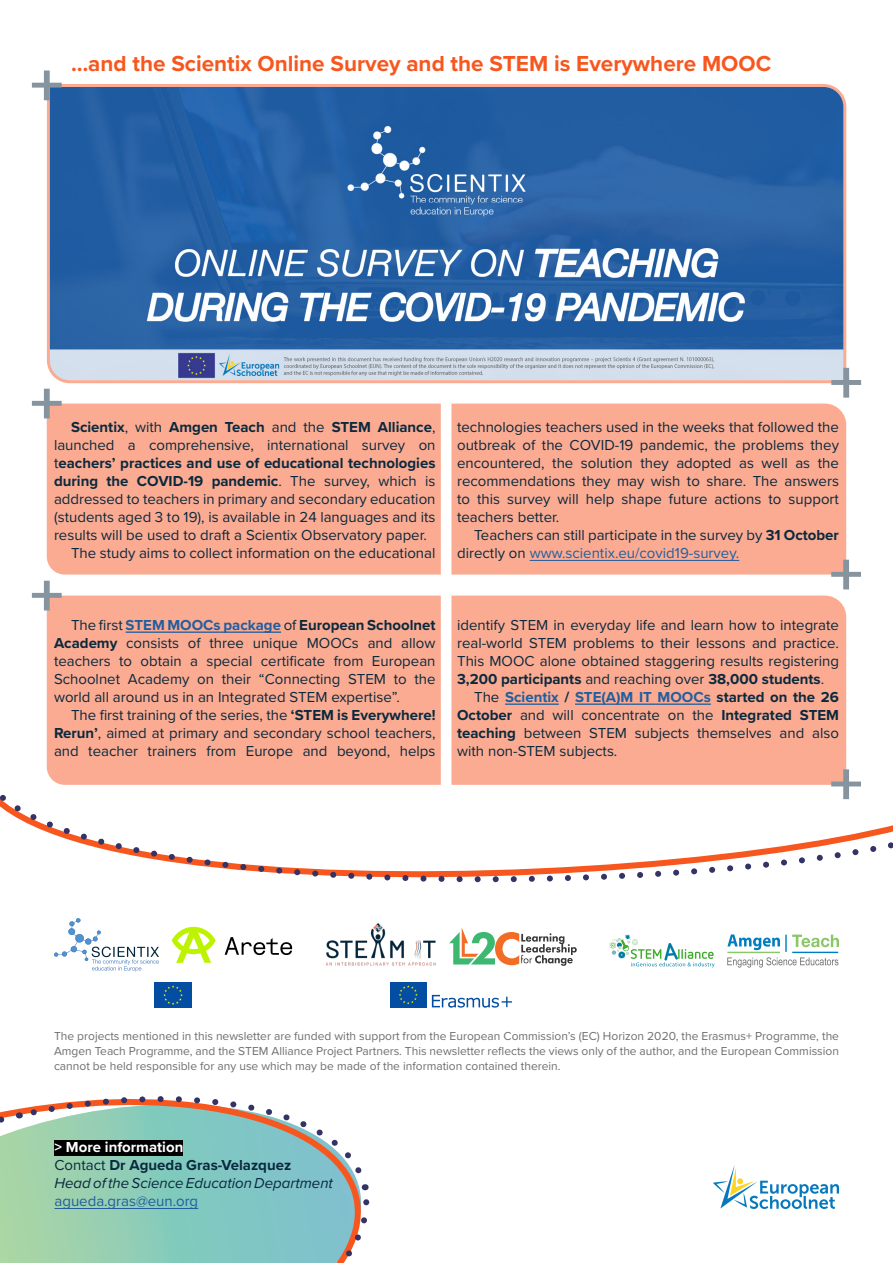
<style>
.page{position:relative;width:893px;height:1263px;background:#fff}
.page>*{position:absolute;margin:0;border:0;box-sizing:border-box;transform-origin:0 0}
.t1{font:700 22.5px "Proxima Nova";color:#f7571e}
.t2{font:15px/18px "Proxima Nova";color:#0a293e;text-align:justify}
.t3{font:700 15px "Proxima Nova";color:#0a293e}
.t4{font:italic 15px/18px "Proxima Nova";color:#0a293e}
.t5{font:700 15px "Proxima Nova";color:#215e9e}
.t6{font:15px "Proxima Nova";color:#215e9e}
.t7{font:12px/15px "Proxima Nova";color:#6d6e71;text-align:justify}
.s1{font-weight:400}
.s2{font-weight:700}
.s3{color:#215e9e}
.s4{font-weight:700;color:#215e9e}
.s5{font-weight:400;color:#0a293e}
.s6{color:#0a293e}
.s7{font-weight:700;font-style:normal;color:#fff}
.s8{font-style:normal}
.s9{font-weight:700;font-style:normal}
</style>
<div class="page">
<svg style="left:2px;top:1108px;width:356px;height:155px;background:#9fd0ad"></svg>
<svg style="left:93px;top:1184px;width:277px;height:79px;background:#8bc6bf"></svg>
<svg style="left:19px;top:1096px;width:343px;height:82px"></svg>
<svg style="left:0;top:1112px;width:9px;height:151px"></svg>
<div style="left:55px;top:1140px;width:128px;height:15px;background:#000"></div>
<hr style="left:55px;top:1208px;width:143px;height:1px;background:#215e9e">
<svg style="left:713px;top:1165px;width:126px;height:44px"></svg>
<svg style="left:432px;top:995px;width:80px;height:13px"></svg>
<div style="left:390px;top:982px;width:37px;height:25px;background:#034ea2"></div>
<svg style="left:399px;top:993px;width:19px;height:11px"></svg>
<div style="left:154px;top:982px;width:38px;height:26px;background:#034ea2"></div>
<svg style="left:163px;top:985px;width:20px;height:20px"></svg>
<svg style="left:727px;top:945px;width:112px;height:22px"></svg>
<hr style="left:792px;top:952px;width:46px;height:1px;background:#007dc2">
<hr style="left:727px;top:952px;width:53px;height:1px;background:#8ac766">
<svg style="left:610px;top:945px;width:104px;height:22px"></svg>
<svg style="left:460px;top:945px;width:117px;height:21px"></svg>
<svg style="left:54px;top:945px;width:105px;height:26px"></svg>
<svg style="left:225px;top:945px;width:67px;height:10px"></svg>
<svg style="left:174px;top:945px;width:39px;height:18px"></svg>
<img style="left:325px;top:945px;width:135px;height:47px">
<svg style="left:46px;top:753px;width:801px;height:192px"></svg>
<svg style="left:0;top:762px;width:893px;height:167px"></svg>
<svg style="left:45px;top:84px;width:803px;height:300px;background:#4978af"></svg>
<svg style="left:32px;top:71px;width:30px;height:29px"></svg>
<svg style="left:831px;top:368px;width:30px;height:30px"></svg>
<div style="left:451px;top:404px;width:395px;height:171px;background:#fbab91"></div>
<div style="left:47px;top:404px;width:394px;height:171px;background:#fbab91"></div>
<svg style="left:32px;top:389px;width:30px;height:29px"></svg>
<svg style="left:831px;top:560px;width:30px;height:29px"></svg>
<div style="left:451px;top:596px;width:395px;height:189px;background:#fbab91"></div>
<div style="left:47px;top:596px;width:394px;height:189px;background:#fbab91"></div>
<svg style="left:32px;top:581px;width:30px;height:29px"></svg>
<svg style="left:831px;top:769px;width:30px;height:30px"></svg>
<hr style="left:126px;top:631px;width:155px;height:2px;background:#215e9e">
<hr style="left:530px;top:560px;width:209px;height:1px;background:#215e9e">
<hr style="left:505px;top:703px;width:54px;height:2px;background:#215e9e">
<hr style="left:575px;top:703px;width:136px;height:2px;background:#215e9e">
<h1 class="t1" style="left:71px;top:47px;width:702px">…and the Scientix Online Survey and the STEM is Everywhere MOOC</h1>
<p class="t3" style="left:71px;top:416px;width:366px">Scientix<span class="s1">, with</span> Amgen Teach <span class="s1">and the</span> STEM Alliance<span class="s1">,</span></p>
<p class="t2" style="left:54px;top:435px;width:383px">launched a comprehensive, international survey on</p>
<p class="t3" style="left:54px;top:452px;width:383px"><span class="s1">t</span>eachers’ practices and use of educational technologies</p>
<p class="t3" style="left:54px;top:470px;width:383px">during the COVID-19 pandemic<span class="s1">. The survey, which is</span></p>
<p class="t2" style="left:54px;top:489px;width:383px">addressed to teachers in primary and secondary education</p>
<p class="t2" style="left:54px;top:507px;width:383px">(students aged 3 to 19), is available in 24 languages and its</p>
<p class="t2" style="left:54px;top:525px;width:374px">results will be used to draft a Scientix Observatory paper.</p>
<p class="t2" style="left:71px;top:543px;width:366px">The study aims to collect information on the educational</p>
<p class="t2" style="left:457px;top:417px;width:383px">technologies teachers used in the weeks that followed the outbreak of the COVID-19 pandemic, the problems they encountered, the solution they adopted as well as the recommendations they may wish to share. The answers to this survey will help shape future actions to support teachers better.</p>
<p class="t2" style="left:457px;top:525px;width:383px;text-indent:17px">Teachers can still participate in the survey by <span class="s2">31 October </span>directly on <span class="s3">www.scientix.eu/covid19-survey.</span></p>
<p class="t2" style="left:54px;top:615px;width:383px;text-indent:17px">The first <span class="s4">STEM MOOCs package</span> of <span class="s2">European Schoolnet Academy</span> consists of three unique MOOCs and allow teachers to obtain a special certificate from European Schoolnet Academy on their “Connecting STEM to the world all around us in an Integrated STEM expertise”.</p>
<p class="t2" style="left:54px;top:705px;width:383px;text-indent:17px">The first training of the series, the <span class="s2">‘STEM is Everywhere!<br>Rerun’</span>, aimed at primary and secondary school teachers, and teacher trainers from Europe and beyond, helps</p>
<p class="t2" style="left:457px;top:615px;width:383px">identify STEM in everyday life and learn how to integrate</p>
<p class="t2" style="left:457px;top:633px;width:383px">real-world STEM problems to their lessons and practice.</p>
<p class="t2" style="left:457px;top:651px;width:383px">This MOOC alone obtained staggering results registering</p>
<p class="t3" style="left:457px;top:668px;width:369px">3,200 participants <span class="s1">and reaching over</span> 38,000 students<span class="s1">.</span></p>
<p class="t5" style="left:474px;top:686px;width:366px"><span class="s5">The</span> Scientix <span class="s6">/</span> STE(A)M IT MOOCs <span class="s6">started on the 26</span></p>
<p class="t2" style="left:457px;top:705px;width:383px"><span class="s2">October</span> and will concentrate on the <span class="s2">Integrated STEM</span></p>
<p class="t2" style="left:457px;top:723px;width:383px"><span class="s2">teaching</span> between STEM subjects themselves and also</p>
<p class="t2" style="left:457px;top:741px;width:162px">with non-STEM subjects.</p>
<p class="t7" style="left:54px;top:1028px;width:786px">The projects mentioned in this newsletter are funded with support from the European Commission’s (EC) Horizon 2020, the Erasmus+ Programme, the Amgen Teach Programme, and the STEM Alliance Project Partners. This newsletter reflects the views only of the author, and the European Commission cannot be held responsible for any use which may be made of the information contained therein.</p>
<p class="t4" style="left:55px;top:1137px;width:280px"><span class="s7">&gt; More information<br></span><span class="s8">Contact</span> <span class="s9">Dr Agueda Gras-Velazquez<br></span>Head of the Science Education Department</p>
<p class="t6" style="left:55px;top:1190px;width:145px">agueda.gras@eun.org</p>
</div>
